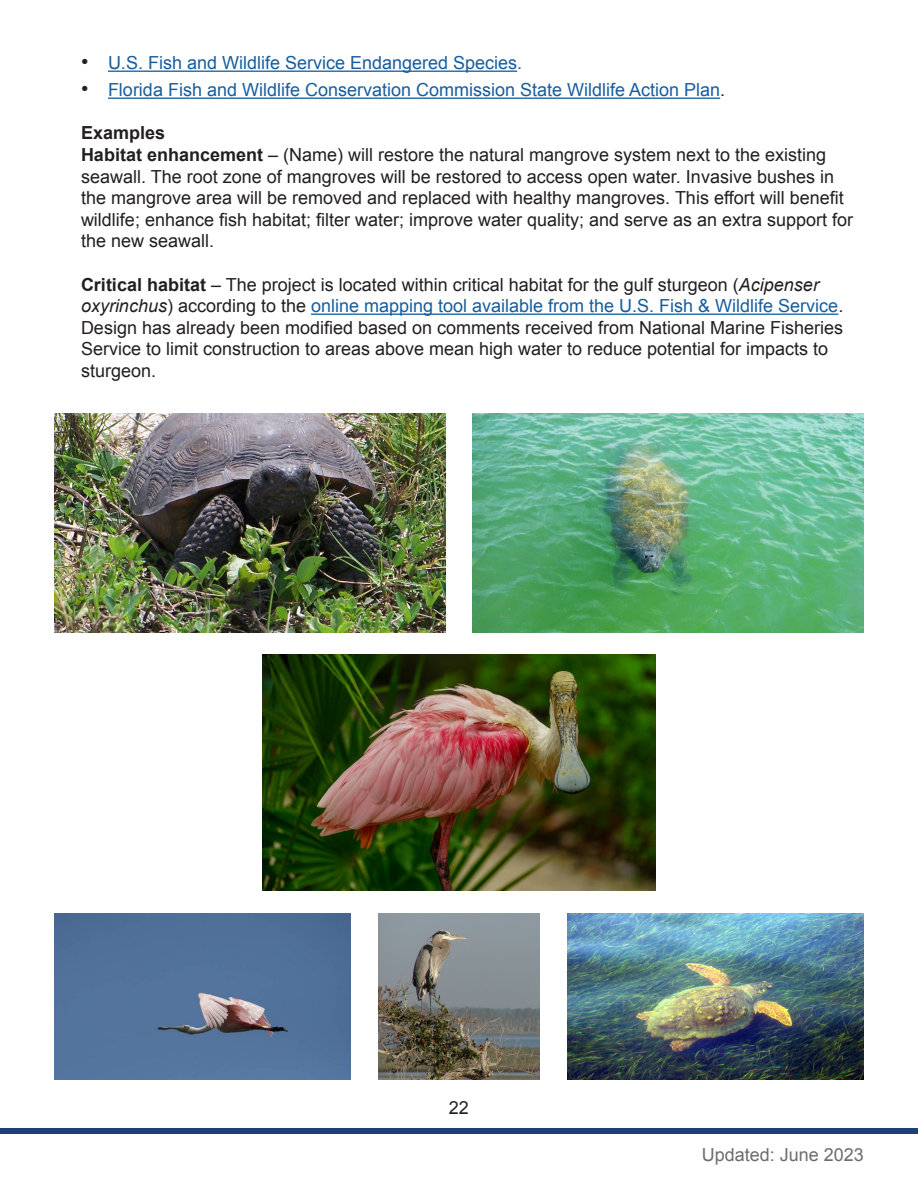
<style>
.page{position:relative;width:918px;height:1188px;background:#fff}
.page>*{position:absolute;margin:0;border:0;box-sizing:border-box;transform-origin:0 0}
.t1{font:18px/21.6px "Arial";color:#231f20}
.t2{font:18px "Arial";color:#175d9e}
.t3{font:18px "Arial";color:#6c6d70}
.t4{font:700 18px "Arial";color:#231f20}
.s1{font-size:21px;color:#231f20}
.s2{color:#231f20}
.s3{font-weight:700}
.s4{font-style:italic}
.s5{color:#175d9e}
</style>
<div class="page">
<div style="left:0;top:1129px;width:918px;height:5px;background:#203e79"></div>
<hr style="left:108px;top:71px;width:409px;height:1px;background:#175d9e">
<hr style="left:108px;top:98px;width:612px;height:1px;background:#175d9e">
<hr style="left:311px;top:314px;width:527px;height:1px;background:#175d9e">
<img style="left:54px;top:413px;width:392px;height:219px">
<img style="left:472px;top:413px;width:392px;height:219px">
<img style="left:262px;top:654px;width:394px;height:237px">
<div style="left:54px;top:914px;width:297px;height:166px;background:#52729b"></div>
<img style="left:567px;top:914px;width:297px;height:166px">
<img style="left:378px;top:914px;width:162px;height:166px">
<p class="t2" style="left:81px;top:51px;width:443px"><span class="s1">•</span> U.S. Fish and Wildlife Service Endangered Species.</p>
<p class="t2" style="left:81px;top:78px;width:646px"><span class="s1">•</span> Florida Fish and Wildlife Conservation Commission State Wildlife Action Plan<span class="s2">.</span></p>
<p class="t4" style="left:81px;top:121px;width:86px">Examples</p>
<p class="t1" style="left:81px;top:144px;width:774px"><span class="s3">Habitat enhancement</span> – (Name) will restore the natural mangrove system next to the existing seawall. The root zone of mangroves will be restored to access open water. Invasive bushes in the mangrove area will be removed and replaced with healthy mangroves. This effort will benefit wildlife; enhance fish habitat; filter water; improve water quality; and serve as an extra support for the new seawall.</p>
<p class="t1" style="left:81px;top:274px;width:764px"><span class="s3">Critical habitat</span> – The project is located within critical habitat for the gulf sturgeon (<span class="s4">Acipenser oxyrinchus</span>) according to the <span class="s5">online mapping tool available from the U.S. Fish &amp; Wildlife Service</span>.<br>Design has already been modified based on comments received from National Marine Fisheries Service to limit construction to areas above mean high water to reduce potential for impacts to sturgeon.</p>
<p class="t1" style="left:449px;top:1097px;width:22px">22</p>
<p class="t3" style="left:702px;top:1142px;width:164px">Updated: June 2023</p>
</div>
